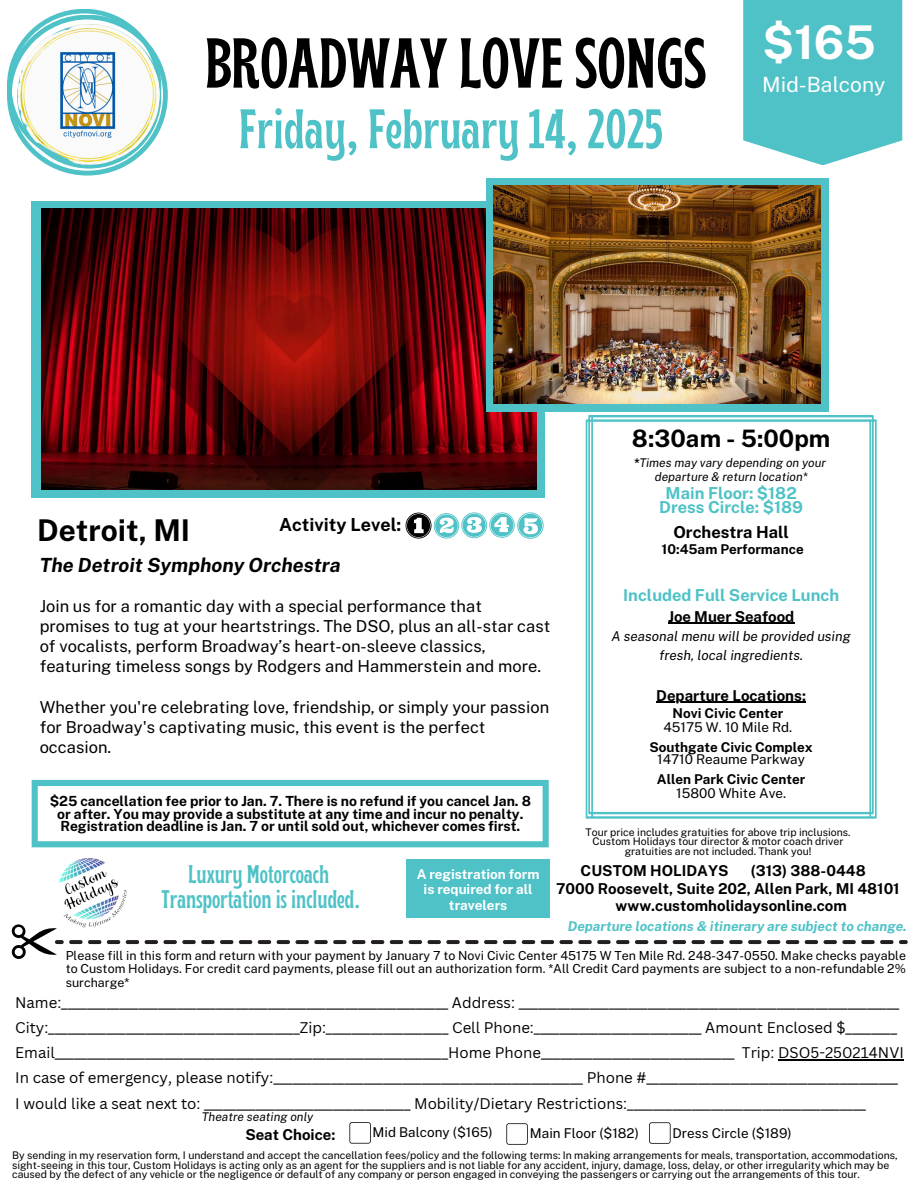
<style>
.page{position:relative;width:918px;height:1188px;background:#fff}
.page>*{position:absolute;margin:0;border:0;box-sizing:border-box;transform-origin:0 0}
.t1{font:700 condensed 70.5px "Brice";color:#000}
.t2{font:700 condensed 55.5px "Brice";color:#4ec2c6}
.t3{font:700 46.5px "Public Sans";color:#fff}
.t4{font:700 30px "Public Sans";color:#000}
.t5{font:700 condensed 25.5px/24.8px "Brice";color:#4ec2c6;text-align:center}
.t6{font:700 24px "Public Sans";color:#000}
.t7{font:21px "Public Sans";color:#fff}
.t8{font:italic 700 19.5px "Public Sans";color:#000}
.t9{font:700 18px "Public Sans";color:#000}
.t10{font:16.5px/20.2px "Public Sans";color:#000}
.t11{font:700 16.5px "Public Sans";color:#4ec2c6}
.t12{font:700 16.5px "Public Sans";color:#000}
.t13{font:15px "Canva Sans";color:#000}
.t14{font:700 15px "Public Sans";color:#000}
.t15{font:700 13.95px/12.3px "Public Sans";color:#000;text-align:center}
.t16{font:13.5px "Public Sans";color:#000}
.t17{font:700 13.5px "Public Sans";color:#000}
.t18{font:italic 13.5px/18.8px "Public Sans";color:#000;text-align:center}
.t19{font:italic 700 13.5px "Public Sans";color:#4ec2c6}
.t20{font:700 13.5px/15.8px "Public Sans";color:#fff;text-align:center}
.t21{font:12.45px/13.5px "Public Sans";color:#000;text-align:justify}
.t22{font:italic 12px "Public Sans";color:#000}
.t23{font:10.5px/9.6px "Public Sans";color:#000}
.s1{font-weight:700}
</style>
<div class="page">
<svg style="left:7px;top:69px;width:161px;height:44px"></svg>
<div style="left:31px;top:201px;width:513px;height:297px;background:#4ec2c6"></div>
<img style="left:41px;top:208px;width:495px;height:282px">
<div style="left:486px;top:178px;width:342px;height:233px;background:#4ec2c6"></div>
<img style="left:494px;top:186px;width:326px;height:218px">
<svg style="left:586px;top:415px;width:291px;height:404px"></svg>
<svg style="left:32px;top:780px;width:517px;height:67px"></svg>
<svg style="left:743px;top:0;width:159px;height:165px"></svg>
<svg style="left:12px;top:924px;width:896px;height:35px"></svg>
<img style="left:40px;top:858px;width:108px;height:72px">
<svg style="left:349px;top:1122px;width:22px;height:22px"></svg>
<svg style="left:506px;top:1123px;width:22px;height:22px"></svg>
<svg style="left:649px;top:1122px;width:22px;height:22px"></svg>
<div style="left:407px;top:860px;width:143px;height:58px;background:#4ec2c6"></div>
<svg style="left:406px;top:512px;width:137px;height:27px"></svg>
<hr style="left:668px;top:623px;width:126px;height:1px;background:#000">
<hr style="left:656px;top:702px;width:150px;height:1px;background:#000">
<hr style="left:778px;top:1059px;width:126px;height:1px;background:#000">
<img style="left:9px;top:9px;width:157px;height:167px">
<p class="t1" style="left:204px;top:35px;width:504px">BROADWAY LOVE SONGS</p>
<p class="t2" style="left:239px;top:107px;width:426px">Friday, February 14, 2025</p>
<p class="t3" style="left:762px;top:14px;width:115px">$165</p>
<h6 class="t7" style="left:762px;top:72px;width:125px">Mid-Balcony</h6>
<p class="t4" style="left:37px;top:512px;width:155px">Detroit, MI</p>
<p class="t9" style="left:279px;top:514px;width:124px">Activity Level:</p>
<p class="t8" style="left:40px;top:553px;width:303px">The Detroit Symphony Orchestra</p>
<h4 class="t10" style="left:40px;top:596px;width:512px">Join us for a romantic day with a special performance that promises to tug at your heartstrings. The DSO, plus an all-star cast of vocalists, perform Broadway’s heart-on-sleeve classics, featuring timeless songs by Rodgers and Hammerstein and more.</h4>
<p class="t10" style="left:40px;top:697px;width:511px">Whether you're celebrating love, friendship, or simply your passion for Broadway's captivating music, this event is the perfect occasion.</p>
<p class="t15" style="left:50px;top:795px;width:483px">$25 cancellation fee prior to Jan. 7. There is no refund if you cancel Jan. 8 or after. You may provide a substitute at any time and incur no penalty.<br>Registration deadline is Jan. 7 or until sold out, whichever comes first.</p>
<p class="t6" style="left:632px;top:424px;width:200px">8:30am - 5:00pm</p>
<p class="t22" style="left:634px;top:455px;width:194px"><span class="s1">*</span>Times may vary depending on your</p>
<p class="t22" style="left:655px;top:469px;width:154px">departure &amp; return location*</p>
<p class="t11" style="left:666px;top:484px;width:133px">Main Floor: $182</p>
<p class="t11" style="left:659px;top:498px;width:145px">Dress Circle: $189</p>
<p class="t12" style="left:673px;top:523px;width:117px">Orchestra Hall</p>
<p class="t17" style="left:662px;top:541px;width:144px">10:45am Performance</p>
<p class="t11" style="left:623px;top:585px;width:217px">Included Full Service Lunch</p>
<p class="t14" style="left:668px;top:608px;width:128px">Joe Muer Seafood</p>
<p class="t18" style="left:612px;top:627px;width:241px">A seasonal menu will be provided using fresh, local ingredients.</p>
<p class="t14" style="left:656px;top:686px;width:151px">Departure Locations:</p>
<p class="t17" style="left:650px;top:739px;width:165px">Southgate Civic Complex</p>
<p class="t16" style="left:657px;top:751px;width:149px">14710 Reaume Parkway</p>
<p class="t17" style="left:657px;top:771px;width:150px">Allen Park Civic Center</p>
<p class="t16" style="left:676px;top:785px;width:111px">15800 White Ave.</p>
<p class="t17" style="left:673px;top:706px;width:112px">Novi Civic Center</p>
<p class="t16" style="left:664px;top:719px;width:130px">45175 W. 10 Mile Rd.</p>
<p class="t23" style="left:586px;top:827px;width:266px">Tour price includes gratuities for above trip inclusions.</p>
<p class="t23" style="left:593px;top:837px;width:252px">Custom Holidays tour director &amp; motor coach driver</p>
<p class="t23" style="left:625px;top:846px;width:188px">gratuities are not included. Thank you!</p>
<p class="t5" style="left:162px;top:864px;width:200px">Luxury Motorcoach<br>Transportation is included.</p>
<p class="t20" style="left:417px;top:866px;width:124px">A registration form is required for all travelers</p>
<h1 class="t14" style="left:581px;top:861px;width:149px">CUSTOM HOLIDAYS</h1>
<h1 class="t14" style="left:751px;top:861px;width:116px">(313) 388-0448</h1>
<h2 class="t14" style="left:556px;top:879px;width:345px">7000 Roosevelt, Suite 202, Allen Park, MI 48101</h2>
<p class="t14" style="left:616px;top:897px;width:233px">www.customholidaysonline.com</p>
<p class="t19" style="left:568px;top:919px;width:340px">Departure locations &amp; itinerary are subject to change.</p>
<p class="t21" style="left:66px;top:949px;width:842px">Please fill in this form and return with your payment by January 7 to Novi Civic Center 45175 W Ten Mile Rd. 248-347-0550. Make checks payable to Custom Holidays. For credit card payments, please fill out an authorization form. *All Credit Card payments are subject to a non-refundable 2% surcharge*</p>
<p class="t13" style="left:15px;top:992px;width:886px">Name:____________________________________________________________ Address: ___________________________________________________________</p>
<p class="t13" style="left:15px;top:1017px;width:884px">City:_______________________________________Zip:___________________ Cell Phone:__________________________ Amount Enclosed $________</p>
<p class="t13" style="left:15px;top:1042px;width:890px">Email_____________________________________________________________Home Phone______________________________ Trip: DSO5-250214NVI</p>
<p class="t13" style="left:15px;top:1067px;width:884px">In case of emergency, please notify:________________________________________________ Phone #_______________________________________</p>
<p class="t13" style="left:15px;top:1093px;width:852px">I would like a seat next to: ________________________________ Mobility/Dietary Restrictions:_____________________________________</p>
<p class="t22" style="left:202px;top:1110px;width:113px">Theatre seating only</p>
<p class="t14" style="left:245px;top:1125px;width:92px">Seat Choice:</p>
<p class="t16" style="left:373px;top:1125px;width:121px">Mid Balcony ($165)</p>
<h5 class="t16" style="left:530px;top:1125px;width:110px">Main Floor ($182)</h5>
<p class="t16" style="left:673px;top:1125px;width:121px">Dress Circle ($189)</p>
<p class="t23" style="left:12px;top:1151px;width:887px">By sending in my reservation form, I understand and accept the cancellation fees/policy and the following terms: In making arrangements for meals, transportation, accommodations, sight-seeing in this tour, Custom Holidays is acting only as an agent for the suppliers and is not liable for any accident, injury, damage, loss, delay, or other irregularity which may be caused by the defect of any vehicle or the negligence or default of any company or person engaged in conveying the passengers or carrying out the arrangements of this tour.</p>
</div>
